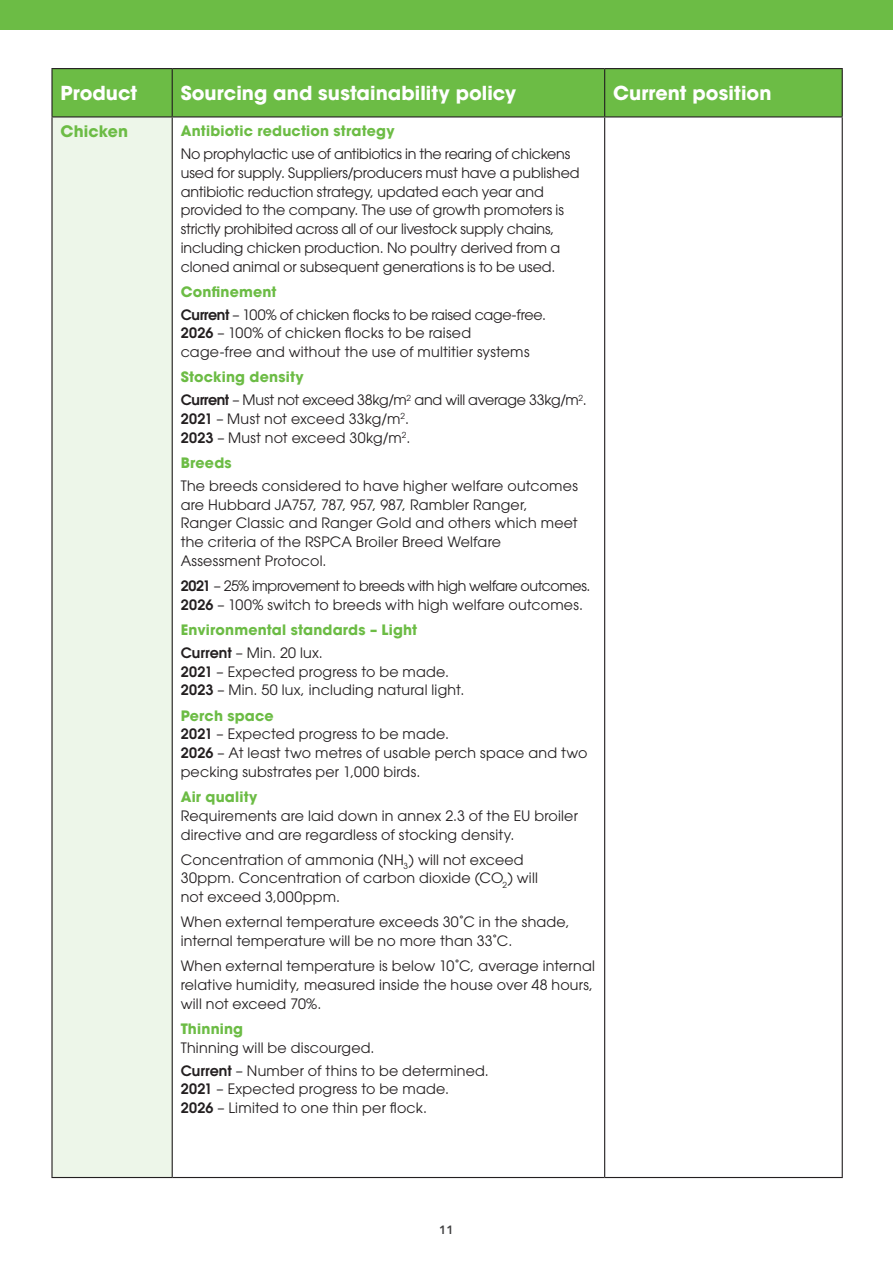
<style>
.page{position:relative;width:893px;height:1263px;background:#fff}
.page>*{position:absolute;margin:0;border:0;box-sizing:border-box;transform-origin:0 0}
.t1{font:700 19.2px "ITC Avant Garde Pro";letter-spacing:.005em;color:#fff}
.t2{font:700 15.75px "ITC Avant Garde Pro";letter-spacing:.01em;color:#6cbc45}
.t3{font:14.25px/18.8px "ITC Avant Garde Pro";letter-spacing:.01em;color:#231f20}
.t4{font:14.25px/23px "ITC Avant Garde Pro";letter-spacing:-.015em;color:#231f20}
.t5{font:14.25px/18.8px "ITC Avant Garde Pro";letter-spacing:-.02em;color:#231f20}
.t6{font:700 14.25px/23px "ITC Avant Garde Pro";letter-spacing:.015em;color:#6cbc45}
.t7{font:600 12px "Avenir Next";color:#3e3e3f}
.s1{font-weight:700;color:#6cbc45}
.s2{font-weight:600}
.s3{font-weight:600;color:#231f20}
.s4{font-weight:400;color:#231f20}
</style>
<div class="page">
<div style="left:0;top:0;width:893px;height:30px;background:#6cbc45"></div>
<div style="left:53px;top:69px;width:789px;height:47px;background:#6cbc45"></div>
<div style="left:52px;top:117px;width:120px;height:1060px;background:#edf6e9"></div>
<hr style="left:51px;top:68px;width:121px;height:1px;background:#231f20">
<hr style="left:51px;top:69px;width:2px;height:47px;background:#231f20">
<hr style="left:172px;top:68px;width:433px;height:1px;background:#231f20">
<hr style="left:172px;top:69px;width:1px;height:47px;background:#231f20">
<hr style="left:605px;top:68px;width:238px;height:1px;background:#231f20">
<hr style="left:604px;top:69px;width:1px;height:47px;background:#231f20">
<hr style="left:842px;top:69px;width:1px;height:47px;background:#231f20">
<hr style="left:51px;top:116px;width:121px;height:1px;background:#231f20">
<hr style="left:51px;top:117px;width:2px;height:1060px;background:#231f20">
<hr style="left:172px;top:116px;width:433px;height:1px;background:#231f20">
<hr style="left:172px;top:117px;width:1px;height:1060px;background:#231f20">
<hr style="left:605px;top:116px;width:238px;height:1px;background:#231f20">
<hr style="left:604px;top:117px;width:1px;height:1060px;background:#231f20">
<hr style="left:842px;top:117px;width:1px;height:1060px;background:#231f20">
<hr style="left:51px;top:1177px;width:121px;height:1px;background:#231f20">
<hr style="left:172px;top:1177px;width:433px;height:1px;background:#231f20">
<hr style="left:605px;top:1177px;width:238px;height:1px;background:#231f20">
<h1 class="t1" style="left:61px;top:80px;width:78px">Product</h1>
<h1 class="t1" style="left:181px;top:80px;width:337px">Sourcing and sustainability policy</h1>
<h1 class="t1" style="left:613px;top:80px;width:160px">Current position</h1>
<p class="t2" style="left:61px;top:121px;width:69px">Chicken</p>
<p class="t6" style="left:181px;top:119px;width:215px">Antibiotic reduction strategy</p>
<p class="t3" style="left:181px;top:144px;width:400px">No prophylactic use of antibiotics in the rearing of chickens used for supply. Suppliers/producers must have a published antibiotic reduction strategy, updated each year and provided to the company. The use of growth promoters is strictly prohibited across all of our livestock supply chains, including chicken production. No poultry derived from a cloned animal or subsequent generations is to be used.</p>
<p class="t4" style="left:181px;top:280px;width:367px"><span class="s1">Confinement<br></span><span class="s2">Current</span> – 100% of chicken flocks to be raised cage-free.</p>
<p class="t3" style="left:181px;top:324px;width:350px"><span class="s2">2026</span> – 100% of chicken flocks to be raised cage-free and without the use of multitier systems</p>
<p class="t4" style="left:181px;top:365px;width:408px"><span class="s1">Stocking density<br></span><span class="s2">Current</span> – Must not exceed 38kg/m<sup>2</sup> and will average 33kg/m<sup>2</sup>.</p>
<p class="t3" style="left:181px;top:409px;width:231px"><span class="s2">2021</span> – Must not exceed 33kg/m<sup>2</sup>.<br><span class="s2">2023</span> – Must not exceed 30kg/m<sup>2</sup>.</p>
<p class="t6" style="left:181px;top:451px;width:52px">Breeds</p>
<p class="t3" style="left:181px;top:476px;width:399px">The breeds considered to have higher welfare outcomes are Hubbard JA757, 787, 957, 987, Rambler Ranger, Ranger Classic and Ranger Gold and others which meet the criteria of the RSPCA Broiler Breed Welfare Assessment Protocol.</p>
<p class="t5" style="left:181px;top:576px;width:411px"><span class="s2">2021</span> – 25% improvement to breeds with high welfare outcomes.<br><span class="s2">2026</span> – 100% switch to breeds with high welfare outcomes.</p>
<p class="t6" style="left:181px;top:618px;width:238px">Environmental standards – Light<br><span class="s3">Current</span> <span class="s4">– Min. 20 lux.</span></p>
<p class="t3" style="left:181px;top:662px;width:285px"><span class="s2">2021</span> – Expected progress to be made.<br><span class="s2">2023</span> – Min. 50 lux, including natural light.</p>
<p class="t3" style="left:181px;top:706px;width:408px"><span class="s1">Perch space<br></span><span class="s2">2021</span> – Expected progress to be made.<br><span class="s2">2026</span> – At least two metres of usable perch space and two pecking substrates per 1,000 birds.</p>
<p class="t6" style="left:181px;top:785px;width:78px">Air quality</p>
<p class="t3" style="left:181px;top:806px;width:399px">Requirements are laid down in annex 2.3 of the EU broiler directive and are regardless of stocking density.</p>
<p class="t3" style="left:181px;top:850px;width:359px">Concentration of ammonia (NH<sub>3</sub>) will not exceed<br>30ppm. Concentration of carbon dioxide (CO<sub>2</sub>) will not exceed 3,000ppm.</p>
<p class="t3" style="left:181px;top:912px;width:390px">When external temperature exceeds 30˚C in the shade, internal temperature will be no more than 33˚C.</p>
<p class="t3" style="left:181px;top:956px;width:416px;text-align:justify">When external temperature is below 10˚C, average internal relative humidity, measured inside the house over 48 hours, will not exceed 70%.</p>
<p class="t6" style="left:181px;top:1017px;width:64px">Thinning</p>
<p class="t3" style="left:181px;top:1036px;width:310px;line-height:23px">Thinning will be discourged.<br><span class="s2">Current</span> – Number of thins to be determined.</p>
<p class="t3" style="left:181px;top:1079px;width:270px"><span class="s2">2021</span> – Expected progress to be made.<br><span class="s2">2026</span> – Limited to one thin per flock.</p>
<p class="t7" style="left:439px;top:1219px;width:16px">11</p>
</div>
